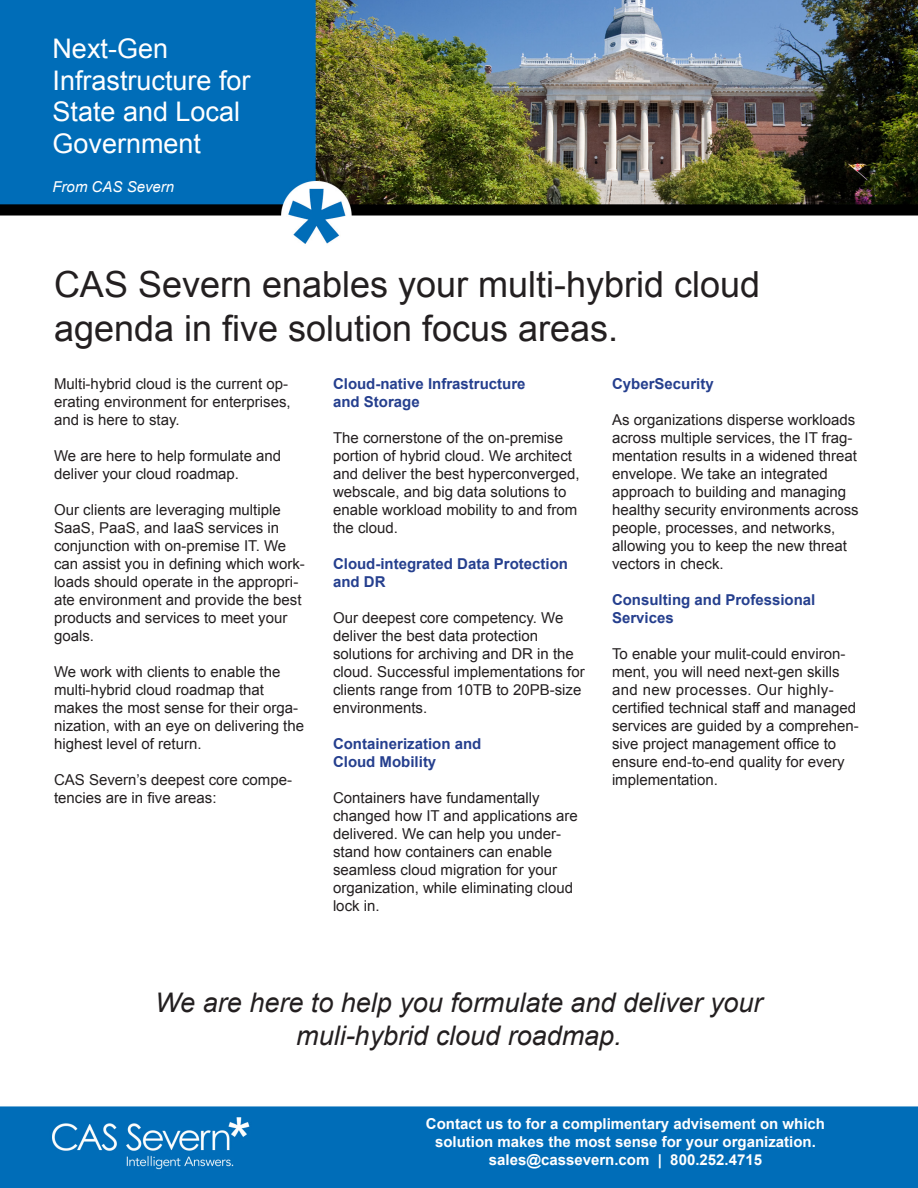
<style>
.page{position:relative;width:918px;height:1188px;background:#fff}
.page>*{position:absolute;margin:0;border:0;box-sizing:border-box;transform-origin:0 0}
.t1{font:36px "Arial";color:#231f20}
.t2{font:italic 27px "Arial";color:#231f20}
.t3{font:27px "Arial";color:#fff}
.t4{font:15px/18px "Arial";color:#231f20}
.t5{font:700 15px/18px "Arial";color:#253f8e}
.t6{font:700 15px "Arial";color:#fff}
.t7{font:italic 15px "Arial";color:#fff}
</style>
<div class="page">
<img style="left:0;top:0;width:918px;height:1188px">
<p class="t3" style="left:52px;top:31px;width:117px">Next-Gen</p>
<p class="t3" style="left:52px;top:63px;width:200px">Infrastructure for</p>
<p class="t3" style="left:52px;top:94px;width:189px">State and Local</p>
<p class="t3" style="left:52px;top:126px;width:150px">Government</p>
<p class="t7" style="left:52px;top:177px;width:123px">From CAS Severn</p>
<p class="t1" style="left:54px;top:261px;width:708px">CAS Severn enables your multi-hybrid cloud</p>
<p class="t1" style="left:54px;top:304px;width:566px">agenda in five solution focus areas.</p>
<p class="t4" style="left:54px;top:375px;width:238px">Multi-hybrid cloud is the current op&shy;erating environment for enterprises, and is here to stay.</p>
<p class="t4" style="left:54px;top:447px;width:229px">We are here to help formulate and deliver your cloud roadmap.</p>
<p class="t4" style="left:54px;top:501px;width:252px">Our clients are leveraging multiple<br>SaaS, PaaS, and IaaS services in conjunction with on-premise IT. We can assist you in defining which work&shy;loads should operate in the appropri&shy;ate environment and provide the best products and services to meet your goals.</p>
<p class="t4" style="left:54px;top:663px;width:252px">We work with clients to enable the multi-hybrid cloud roadmap that makes the most sense for their orga&shy;nization, with an eye on delivering the highest level of return.</p>
<p class="t4" style="left:54px;top:771px;width:240px">CAS Severn’s deepest core compe&shy;tencies are in five areas:</p>
<p class="t5" style="left:333px;top:376px;width:194px">Cloud-native Infrastructure</p>
<p class="t5" style="left:333px;top:394px;width:88px">and Storage</p>
<p class="t4" style="left:333px;top:429px;width:248px">The cornerstone of the on-premise portion of hybrid cloud. We architect and deliver the best hyperconverged, webscale, and big data solutions to enable workload mobility to and from the cloud.</p>
<p class="t5" style="left:333px;top:556px;width:237px">Cloud-integrated Data Protection and DR</p>
<p class="t4" style="left:333px;top:609px;width:253px">Our deepest core competency. We deliver the best data protection solutions for archiving and DR in the cloud. Successful implementations for clients range from 10TB to 20PB-size environments.</p>
<p class="t5" style="left:333px;top:736px;width:150px">Containerization and</p>
<p class="t5" style="left:333px;top:754px;width:105px">Cloud Mobility</p>
<p class="t4" style="left:333px;top:789px;width:246px">Containers have fundamentally changed how IT and applications are delivered. We can help you under&shy;stand how containers can enable seamless cloud migration for your organization, while eliminating cloud lock in.</p>
<p class="t5" style="left:612px;top:376px;width:103px">CyberSecurity</p>
<p class="t4" style="left:612px;top:411px;width:248px">As organizations disperse workloads across multiple services, the IT frag&shy;mentation results in a widened threat envelope. We take an integrated approach to building and managing healthy security environments across people, processes, and networks, allowing you to keep the new threat vectors in check.</p>
<p class="t5" style="left:612px;top:592px;width:205px">Consulting and Professional</p>
<p class="t5" style="left:612px;top:610px;width:63px">Services</p>
<p class="t4" style="left:612px;top:645px;width:248px">To enable your mulit-could environ&shy;ment, you will need next-gen skills and new processes. Our highly&shy;certified technical staff and managed services are guided by a comprehen&shy;sive project management office to ensure end-to-end quality for every implementation.</p>
<p class="t2" style="left:155px;top:985px;width:609px">We are here to help you formulate and deliver your</p>
<p class="t2" style="left:296px;top:1018px;width:327px">muli-hybrid cloud roadmap.</p>
<p class="t6" style="left:426px;top:1113px;width:401px">Contact us to for a complimentary advisement on which</p>
<p class="t6" style="left:435px;top:1131px;width:382px">solution makes the most sense for your organization.</p>
<p class="t6" style="left:489px;top:1149px;width:275px">sales@cassevern.com | 800.252.4715</p>
</div>
